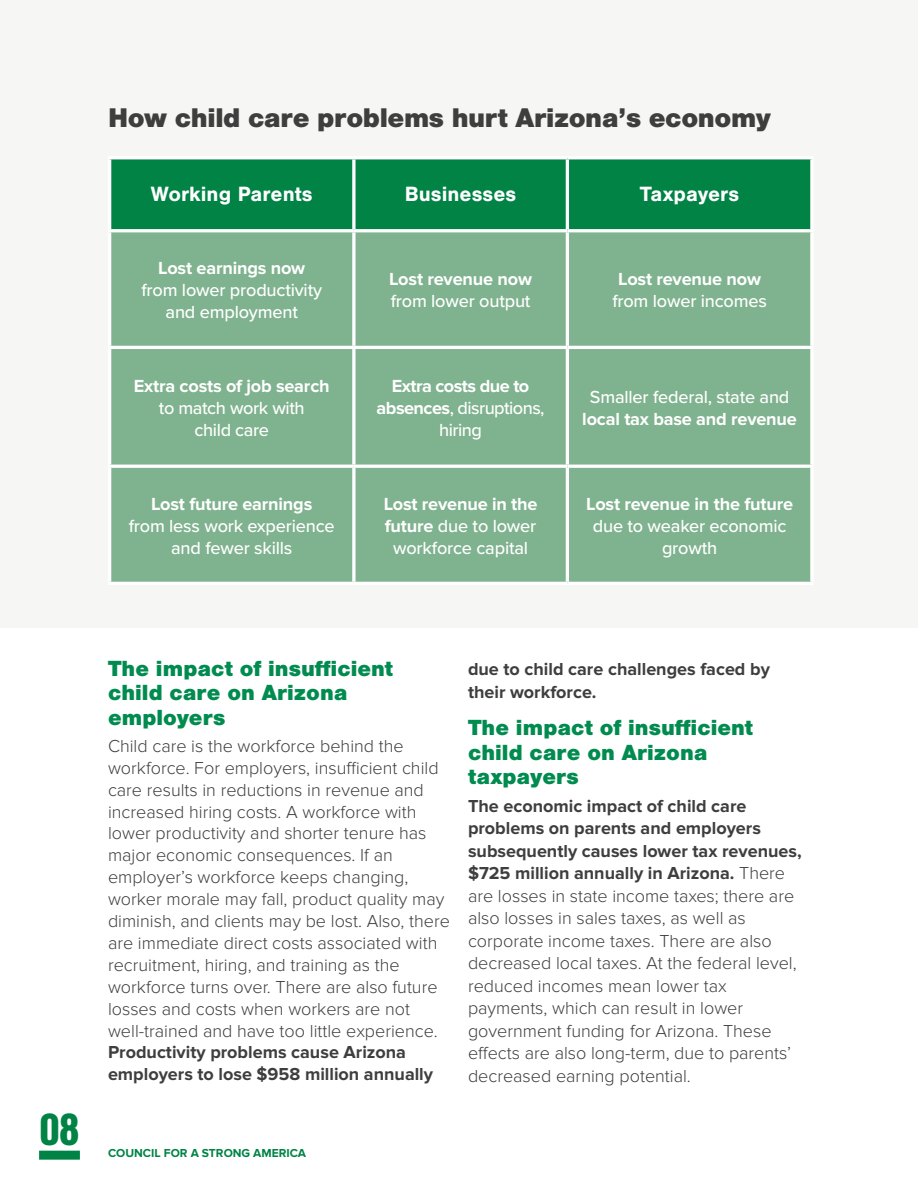
<style>
.page{position:relative;width:918px;height:1188px;background:#fff}
.page>*{position:absolute;margin:0;border:0;box-sizing:border-box;transform-origin:0 0}
.t1{font:900 43.5px "Nimbus San Con L";color:#008345}
.t2{font:900 28.05px "Nimbus San";letter-spacing:-.015em;color:#3e3e3f}
.t3{font:900 22.65px/24.3px "Nimbus San";color:#008b4f}
.TABLE_category-headers{font:700 21.45px "Nimbus San";color:#fff}
.TABLE_body{font:500 18.15px/21.8px "Proxima Nova";letter-spacing:-.01em;color:#fff;text-align:center}
.TABLE_body-2{font:700 18.15px/21.8px "Proxima Nova";letter-spacing:-.01em;color:#fff;text-align:center}
.TABLE_body-3{font:700 18.15px/21.8px "Proxima Nova";letter-spacing:-.03em;color:#fff;text-align:center}
.Body{font:300 18px/21.9px "Proxima Nova";color:#3e3e3f}
.Body-2{font:700 18px/22.5px "Proxima Nova";color:#3e3e3f}
.t4{font:700 12px "Proxima Nova";color:#008345}
.s1{font-weight:700}
.s2{font-weight:500}
</style>
<div class="page">
<div style="left:39px;top:1151px;width:41px;height:9px;background:#008345"></div>
<div style="left:0;top:0;width:918px;height:627px;background:#f6f6f4"></div>
<div style="left:111px;top:159px;width:699px;height:70px;background:#008345"></div>
<div style="left:111px;top:232px;width:699px;height:350px;background:#7fb28e"></div>
<hr style="left:108px;top:156px;width:246px;height:3px;background:#fff">
<hr style="left:108px;top:159px;width:3px;height:70px;background:#fff">
<hr style="left:354px;top:156px;width:213px;height:3px;background:#fff">
<svg style="left:352px;top:159px;width:4px;height:70px"></svg>
<hr style="left:567px;top:156px;width:247px;height:3px;background:#fff">
<hr style="left:566px;top:159px;width:3px;height:70px;background:#fff">
<svg style="left:810px;top:159px;width:3px;height:70px"></svg>
<hr style="left:108px;top:229px;width:246px;height:3px;background:#fff">
<hr style="left:108px;top:232px;width:3px;height:114px;background:#fff">
<hr style="left:354px;top:229px;width:213px;height:3px;background:#fff">
<svg style="left:352px;top:232px;width:4px;height:114px"></svg>
<hr style="left:567px;top:229px;width:247px;height:3px;background:#fff">
<hr style="left:566px;top:232px;width:3px;height:114px;background:#fff">
<svg style="left:810px;top:232px;width:3px;height:114px"></svg>
<hr style="left:108px;top:346px;width:246px;height:3px;background:#fff">
<hr style="left:108px;top:349px;width:3px;height:116px;background:#fff">
<hr style="left:354px;top:346px;width:213px;height:3px;background:#fff">
<svg style="left:352px;top:349px;width:4px;height:116px"></svg>
<hr style="left:567px;top:346px;width:247px;height:3px;background:#fff">
<hr style="left:566px;top:349px;width:3px;height:116px;background:#fff">
<svg style="left:810px;top:349px;width:3px;height:116px"></svg>
<hr style="left:108px;top:465px;width:246px;height:3px;background:#fff">
<hr style="left:108px;top:468px;width:3px;height:114px;background:#fff">
<hr style="left:354px;top:465px;width:213px;height:3px;background:#fff">
<svg style="left:352px;top:468px;width:4px;height:114px"></svg>
<hr style="left:567px;top:465px;width:247px;height:3px;background:#fff">
<hr style="left:566px;top:468px;width:3px;height:114px;background:#fff">
<svg style="left:810px;top:468px;width:3px;height:114px"></svg>
<hr style="left:108px;top:582px;width:246px;height:3px;background:#fff">
<hr style="left:354px;top:582px;width:213px;height:3px;background:#fff">
<hr style="left:567px;top:582px;width:247px;height:3px;background:#fff">
<h3 class="t2" style="left:108px;top:101px;width:665px">How child care problems hurt Arizona’s economy</h3>
<p class="TABLE_category-headers" style="left:151px;top:182px;width:163px">Working Parents</p>
<p class="TABLE_category-headers" style="left:405px;top:182px;width:113px">Businesses</p>
<p class="TABLE_category-headers" style="left:640px;top:182px;width:101px">Taxpayers</p>
<p class="TABLE_body" style="left:141px;top:257px;width:182px"><span class="s1">Lost earnings now </span>from lower productivity</p>
<p class="TABLE_body" style="left:166px;top:300px;width:134px">and employment</p>
<p class="TABLE_body-2" style="left:134px;top:376px;width:197px">Extra costs of job search <span class="s2">to match work with</span></p>
<p class="TABLE_body" style="left:195px;top:418px;width:76px">child care</p>
<p class="TABLE_body-2" style="left:151px;top:494px;width:163px">Lost future earnings</p>
<p class="TABLE_body" style="left:129px;top:514px;width:208px">from less work experience and fewer skills</p>
<p class="TABLE_body" style="left:389px;top:268px;width:144px;text-align:left"><span class="s1">Lost revenue now </span>from lower output</p>
<p class="TABLE_body" style="left:612px;top:268px;width:156px"><span class="s1">Lost revenue now </span>from lower incomes</p>
<p class="TABLE_body-3" style="left:377px;top:376px;width:169px">Extra costs due to absences<span class="s2">, disruptions, hiring</span></p>
<p class="TABLE_body" style="left:582px;top:386px;width:216px">Smaller federal, state and <span class="s1">local tax base and revenue</span></p>
<p class="TABLE_body" style="left:384px;top:493px;width:155px"><span class="s1">Lost revenue in the future</span> due to lower workforce capital</p>
<p class="TABLE_body" style="left:586px;top:493px;width:208px"><span class="s1">Lost revenue in the future </span>due to weaker economic growth</p>
<h1 class="t1" style="left:39px;top:1097px;width:42px">08</h1>
<h1 class="t3" style="left:108px;top:656px;width:287px">The impact of insufficient child care on Arizona employers</h1>
<p class="Body" style="left:108px;top:736px;width:344px">Child care is the workforce behind the workforce. For employers, insufficient child care results in reductions in revenue and increased hiring costs. A workforce with lower productivity and shorter tenure has major economic consequences. If an employer’s workforce keeps changing, worker morale may fall, product quality may diminish, and clients may be lost. Also, there are immediate direct costs associated with recruitment, hiring, and training as the workforce turns over. There are also future losses and costs when workers are not well-trained and have too little experience.<br><span class="s1">Productivity problems cause Arizona employers to lose $958 million annually</span></p>
<p class="Body-2" style="left:468px;top:658px;width:303px">due to child care challenges faced by their workforce.</p>
<h1 class="t3" style="left:468px;top:716px;width:287px">The impact of insufficient child care on Arizona taxpayers</h1>
<p class="Body" style="left:468px;top:795px;width:335px;line-height:22.5px"><span class="s1">The economic impact of child care problems on parents and employers subsequently causes lower tax revenues, $725 million annually in Arizona.</span> There are losses in state income taxes; there are also losses in sales taxes, as well as corporate income taxes. There are also decreased local taxes. At the federal level, reduced incomes mean lower tax payments, which can result in lower government funding for Arizona. These effects are also long-term, due to parents’ decreased earning potential.</p>
<p class="t4" style="left:108px;top:1146px;width:200px">COUNCIL FOR A STRONG AMERICA</p>
</div>
